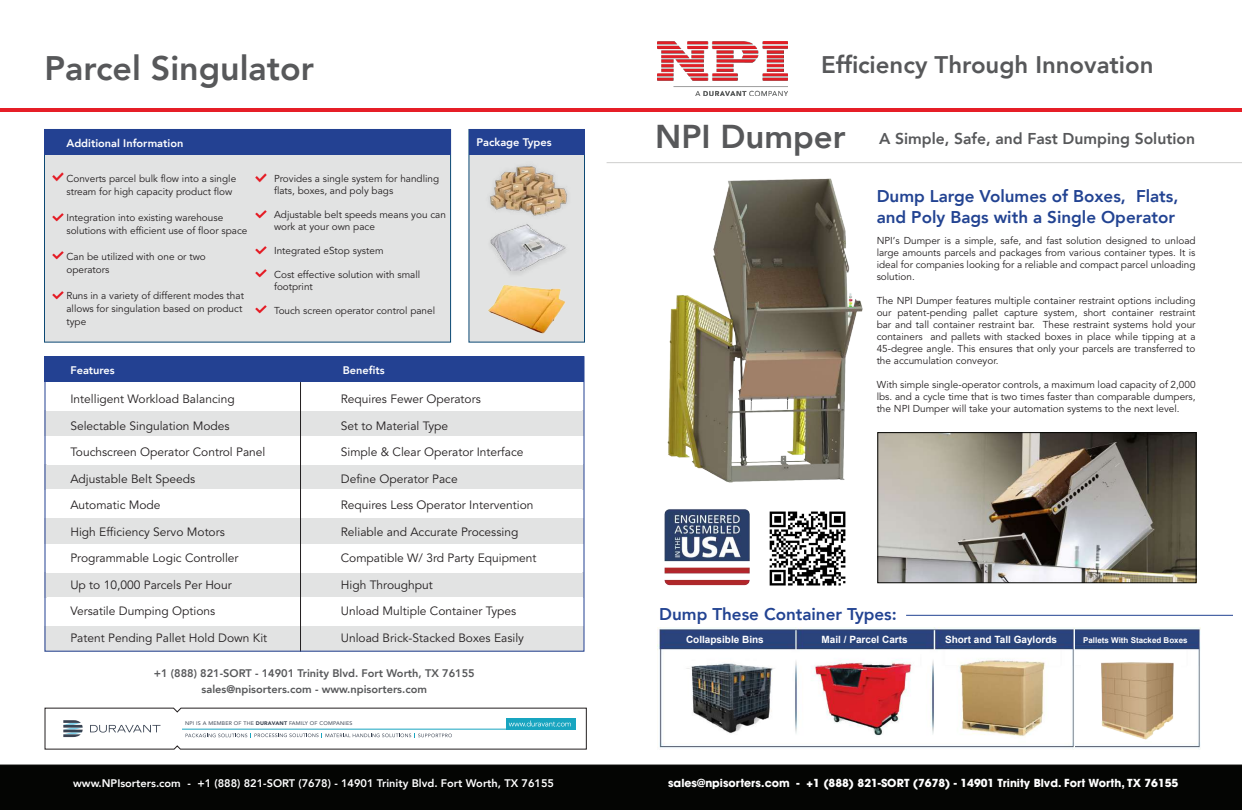
<style>
.page{position:relative;width:1242px;height:810px;background:#fff}
.page>*{position:absolute;margin:0;border:0;box-sizing:border-box;transform-origin:0 0}
.t1{font:800 34px "Avenir";color:#57585a}
.t2{font:800 33px "Avenir";color:#57585a}
.t3{font:800 24px "Avenir";color:#57585a}
.t4{font:800 17px/21px "Avenir";color:#224392}
.t5{font:800 15.7px "Avenir";color:#57585a}
.t6{font:12px "Avenir";color:#231f20}
.t7{font:800 11px "Avenir";color:#fff}
.t8{font:800 11px/16px "Avenir";color:#57585a;text-align:center}
.t9{font:700 11px "Avant Garde LT";color:#fff}
.t10{font:10px/12px "Avenir";color:#231f20}
.t11{font:700 10px "Arial";color:#fff}
.t12{font:700 8px "Arial";color:#fff}
.t13{font:5.2px "Avenir LT Pro";letter-spacing:.035em;color:#394352}
.s1{font-weight:900}
</style>
<div class="page">
<img style="left:658px;top:41px;width:129px;height:55px">
<div style="left:0;top:765px;width:1242px;height:45px;background:#040503"></div>
<hr style="left:0;top:109px;width:1242px;height:3px;background:#e61e27">
<img style="left:1075px;top:629px;width:125px;height:121px">
<div style="left:44px;top:129px;width:407px;height:214px;background:#e2e3e3;border:1px solid #0c4974"></div>
<div style="left:469px;top:129px;width:115px;height:213px;background:#e2e3e3"></div>
<img style="left:489px;top:165px;width:79px;height:109px">
<div style="left:468px;top:129px;width:117px;height:214px;border:1px solid #0c4974"></div>
<div style="left:44px;top:129px;width:407px;height:26px;background:#234192"></div>
<div style="left:469px;top:129px;width:115px;height:26px;background:#234192"></div>
<div style="left:44px;top:356px;width:540px;height:26px;background:#234192"></div>
<div style="left:44px;top:410px;width:540px;height:26px;background:#e2e3e3"></div>
<div style="left:44px;top:464px;width:540px;height:26px;background:#e2e3e3"></div>
<div style="left:44px;top:518px;width:540px;height:26px;background:#e2e3e3"></div>
<div style="left:44px;top:572px;width:540px;height:26px;background:#e2e3e3"></div>
<div style="left:44px;top:626px;width:540px;height:26px;background:#e2e3e3"></div>
<hr style="left:300px;top:382px;width:1px;height:270px;background:#231f20">
<div style="left:44px;top:356px;width:540px;height:296px;border:1px solid #234192"></div>
<svg style="left:52px;top:172px;width:12px;height:10px"></svg>
<svg style="left:52px;top:213px;width:12px;height:9px"></svg>
<svg style="left:52px;top:251px;width:12px;height:9px"></svg>
<svg style="left:52px;top:291px;width:12px;height:9px"></svg>
<img style="left:255px;top:173px;width:12px;height:10px">
<img style="left:255px;top:210px;width:12px;height:9px">
<img style="left:255px;top:246px;width:12px;height:9px">
<img style="left:255px;top:269px;width:12px;height:9px">
<img style="left:255px;top:305px;width:12px;height:9px">
<img style="left:488px;top:285px;width:78px;height:49px">
<svg style="left:45px;top:708px;width:542px;height:42px"></svg>
<img style="left:657px;top:627px;width:418px;height:123px">
<img style="left:667px;top:178px;width:196px;height:305px">
<img style="left:879px;top:434px;width:316px;height:147px">
<div style="left:877px;top:432px;width:320px;height:151px;border:1px solid #040503"></div>
<hr style="left:906px;top:615px;width:327px;height:1px;background:#224392">
<hr style="left:607px;top:162px;width:635px;height:1px;background:#cececd">
<img style="left:664px;top:509px;width:86px;height:77px">
<div style="left:1081px;top:654px;width:99px;height:87px;background:#fff"></div>
<img style="left:1085px;top:650px;width:100px;height:92px">
<img style="left:769px;top:511px;width:77px;height:75px">
<h1 class="t1" style="left:44px;top:41px;width:271px">Parcel Singulator</h1>
<p class="t7" style="left:66px;top:134px;width:118px">Additional Information</p>
<p class="t7" style="left:476px;top:134px;width:77px">Package Types</p>
<p class="t10" style="left:66px;top:172px;width:171px;line-height:13px">Converts parcel bulk flow into a single stream for high capacity product flow</p>
<p class="t10" style="left:66px;top:211px;width:183px;line-height:13px">Integration into existing warehouse solutions with efficient use of floor space</p>
<p class="t10" style="left:66px;top:250px;width:141px;line-height:13px">Can be utilized with one or two operators</p>
<p class="t10" style="left:66px;top:289px;width:179px;line-height:13px">Runs in a variety of different modes that allows for singulation based on product type</p>
<p class="t10" style="left:274px;top:173px;width:167px">Provides a single system for handling flats, boxes, and poly bags</p>
<p class="t10" style="left:274px;top:209px;width:173px">Adjustable belt speeds means you can work at your own pace</p>
<p class="t10" style="left:274px;top:245px;width:111px">Integrated eStop system</p>
<p class="t10" style="left:274px;top:269px;width:148px">Cost effective solution with small footprint</p>
<p class="t10" style="left:274px;top:305px;width:163px">Touch screen operator control panel</p>
<p class="t7" style="left:70px;top:362px;width:46px">Features</p>
<p class="t7" style="left:343px;top:362px;width:43px">Benefits</p>
<p class="t6" style="left:70px;top:390px;width:166px">Intelligent Workload Balancing</p>
<p class="t6" style="left:70px;top:417px;width:161px">Selectable Singulation Modes</p>
<p class="t6" style="left:70px;top:443px;width:197px">Touchscreen Operator Control Panel</p>
<p class="t6" style="left:70px;top:470px;width:126px">Adjustable Belt Speeds</p>
<p class="t6" style="left:70px;top:496px;width:92px">Automatic Mode</p>
<p class="t6" style="left:70px;top:523px;width:156px">High Efficiency Servo Motors</p>
<p class="t6" style="left:70px;top:549px;width:170px">Programmable Logic Controller</p>
<p class="t6" style="left:70px;top:576px;width:163px">Up to 10,000 Parcels Per Hour</p>
<p class="t6" style="left:70px;top:602px;width:146px">Versatile Dumping Options</p>
<p class="t6" style="left:70px;top:629px;width:198px">Patent Pending Pallet Hold Down Kit</p>
<p class="t6" style="left:341px;top:390px;width:141px">Requires Fewer Operators</p>
<p class="t6" style="left:341px;top:417px;width:109px">Set to Material Type</p>
<p class="t6" style="left:341px;top:443px;width:184px">Simple &amp; Clear Operator Interface</p>
<p class="t6" style="left:341px;top:470px;width:118px">Define Operator Pace</p>
<p class="t6" style="left:341px;top:496px;width:194px">Requires Less Operator Intervention</p>
<p class="t6" style="left:341px;top:523px;width:179px">Reliable and Accurate Processing</p>
<p class="t6" style="left:341px;top:549px;width:197px">Compatible W/ 3rd Party Equipment</p>
<p class="t6" style="left:341px;top:576px;width:93px">High Throughput</p>
<p class="t6" style="left:341px;top:602px;width:177px">Unload Multiple Container Types</p>
<p class="t6" style="left:341px;top:629px;width:185px">Unload Brick-Stacked Boxes Easily</p>
<p class="t8" style="left:154px;top:665px;width:322px">+1 (888) 821-SORT - 14901 Trinity Blvd. Fort Worth, TX 76155 sales@npisorters.com - www.npisorters.com</p>
<p class="t13" style="left:185px;top:720px;width:169px">NPI IS A MEMBER OF THE <span class="s1">DURAVANT</span> FAMILY OF COMPANIES</p>
<p class="t7" style="left:73px;top:775px;width:482px">www.NPIsorters.com - +1 (888) 821-SORT (7678) - 14901 Trinity Blvd. Fort Worth, TX 76155</p>
<h3 class="t3" style="left:821px;top:46px;width:334px">Efficiency Through Innovation</h3>
<h2 class="t2" style="left:655px;top:111px;width:192px">NPI Dumper</h2>
<h3 class="t5" style="left:879px;top:127px;width:318px">A Simple, Safe, and Fast Dumping Solution</h3>
<h3 class="t4" style="left:877px;top:186px;width:303px">Dump Large Volumes of Boxes, Flats, and Poly Bags with a Single Operator</h3>
<p class="t10" style="left:877px;top:235px;width:320px;text-align:justify">NPI’s Dumper is a simple, safe, and fast solution designed to unload large amounts parcels and packages from various container types. It is ideal for companies looking for a reliable and compact parcel unloading solution.</p>
<p class="t10" style="left:877px;top:295px;width:320px;text-align:justify">The NPI Dumper features multiple container restraint options including our patent-pending pallet capture system, short container restraint bar and tall container restraint bar. These restraint systems hold your containers and pallets with stacked boxes in place while tipping at a 45-degree angle. This ensures that only your parcels are transferred to the accumulation conveyor.</p>
<p class="t10" style="left:877px;top:379px;width:320px;text-align:justify">With simple single-operator controls, a maximum load capacity of 2,000 lbs. and a cycle time that is two times faster than comparable dumpers, the NPI Dumper will take your automation systems to the next level.</p>
<h3 class="t4" style="left:659px;top:604px;width:239px">Dump These Container Types:</h3>
<p class="t11" style="left:686px;top:633px;width:79px">Collapsible Bins</p>
<p class="t11" style="left:822px;top:632px;width:88px">Mail / Parcel Carts</p>
<p class="t11" style="left:945px;top:633px;width:114px">Short and Tall Gaylords</p>
<p class="t12" style="left:1083px;top:635px;width:106px">Pallets With Stacked Boxes</p>
<p class="t9" style="left:668px;top:776px;width:512px">sales@npisorters.com - +1 (888) 821-SORT (7678) - 14901 Trinity Blvd. Fort Worth, TX 76155</p>
</div>
